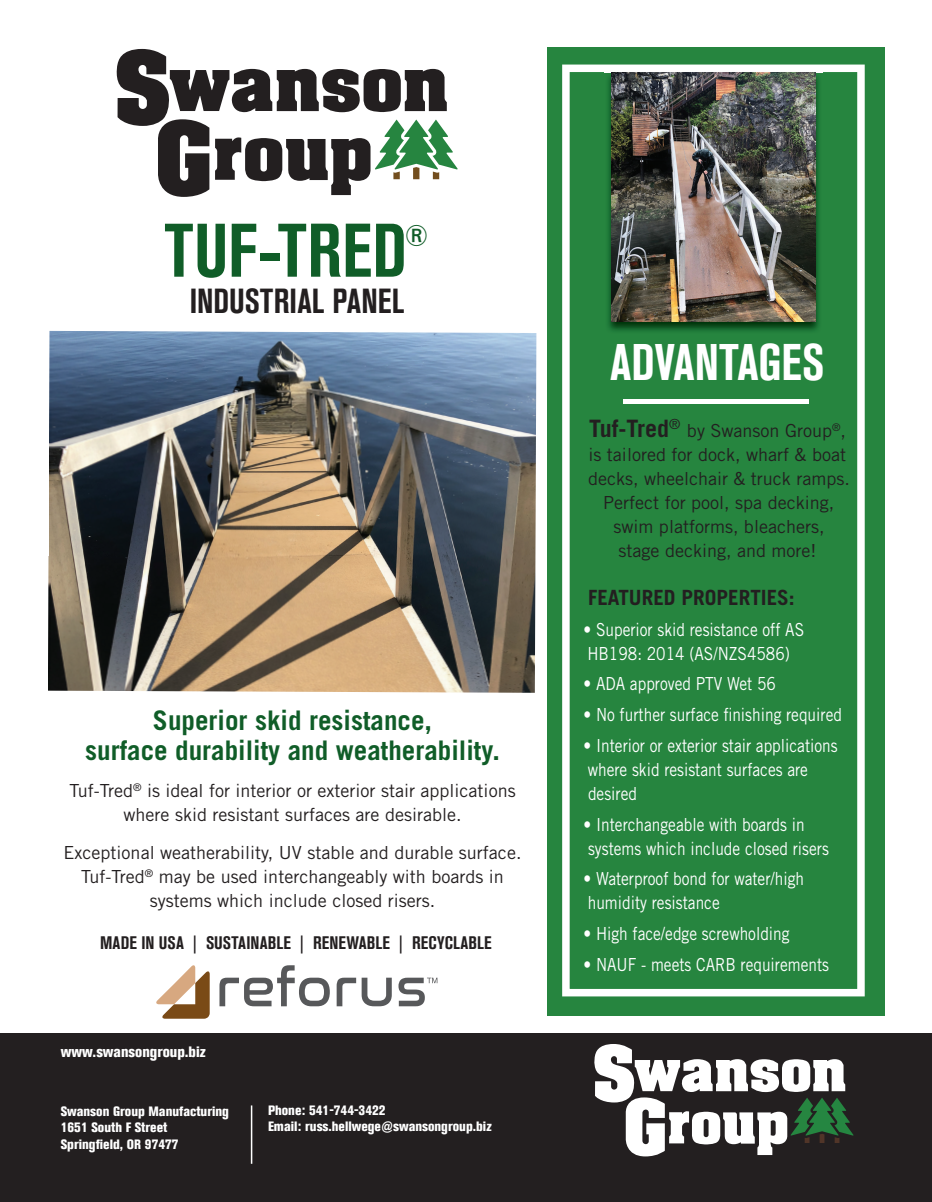
<style>
.page{position:relative;width:932px;height:1202px;background:#fff}
.page>*{position:absolute;margin:0;border:0;box-sizing:border-box;transform-origin:0 0}
.t1{font:700 condensed 75px "Akzidenz Grotesk BE";letter-spacing:.01em;color:#105d28;scale:.95 1}
.t2{font:700 condensed 51px "Akzidenz Grotesk BE";color:#fff;scale:.95 1}
.t3{font:700 condensed 34.5px "Akzidenz Grotesk BE";letter-spacing:.005em;color:#231f20;scale:.95 1}
.t4{font:condensed 29.7px "Akzidenz Grotesk BE";color:#105d28;scale:.95 1}
.t5{font:700 27px/30px "Trade Gothic LT Std";color:#105d28;text-align:center}
.t6{font:700 21px "Trade Gothic LT Std";color:#231f20}
.t7{font:18px/24px "Trade Gothic LT Std";color:#231f20;text-align:center}
.t8{font:18px/24px "Trade Gothic LT Std";color:#fff;scale:.86 1}
.t9{font:700 condensed 18px "Akzidenz Grotesk BE";letter-spacing:.01em;color:#231f20}
.t10{font:800 condensed 15px "Akzidenz Grotesk BE";color:#fff}
.t11{font:800 condensed 13.5px/16.2px "Akzidenz Grotesk BE";color:#fff}
.s1{font-weight:700;font-size:24px}
</style>
<div class="page">
<img style="left:48px;top:331px;width:488px;height:362px">
<div style="left:0;top:1033px;width:932px;height:169px;background:#231f20"></div>
<hr style="left:251px;top:1105px;width:1px;height:58px;background:#fff">
<div style="left:547px;top:47px;width:337px;height:968px;background:#26853f"></div>
<svg style="left:562px;top:65px;width:302px;height:931px"></svg>
<hr style="left:623px;top:399px;width:185px;height:4px;background:#fff">
<svg style="left:594px;top:1044px;width:259px;height:112px"></svg>
<img style="left:604px;top:71px;width:218px;height:263px">
<img style="left:611px;top:72px;width:204px;height:250px">
<svg style="left:116px;top:49px;width:342px;height:148px"></svg>
<svg style="left:156px;top:965px;width:54px;height:53px"></svg>
<svg style="left:219px;top:965px;width:111px;height:41px"></svg>
<svg style="left:336px;top:977px;width:56px;height:29px"></svg>
<svg style="left:398px;top:977px;width:39px;height:29px"></svg>
<h1 class="t1" style="left:165px;top:208px;width:256px">TUF-TRED</h1>
<h3 class="t4" style="left:405px;top:219px;width:26px">®</h3>
<h3 class="t3" style="left:190px;top:281px;width:227px">INDUSTRIAL PANEL</h3>
<h3 class="t5" style="left:85px;top:704px;width:416px">Superior skid resistance,<br>surface durability and weatherability.</h3>
<p class="t7" style="left:69px;top:778px;width:447px">Tuf-Tred<sup>®</sup> is ideal for interior or exterior stair applications where skid resistant surfaces are desirable.</p>
<p class="t7" style="left:64px;top:840px;width:459px">Exceptional weatherability, UV stable and durable surface.<br>Tuf-Tred<sup>®</sup> may be used interchangeably with boards in systems which include closed risers.</p>
<p class="t9" style="left:100px;top:932px;width:393px">MADE IN USA | SUSTAINABLE | RENEWABLE | RECYCLABLE</p>
<p class="t10" style="left:61px;top:1043px;width:146px">www.swansongroup.biz</p>
<p class="t11" style="left:61px;top:1103px;width:170px">Swanson Group Manufacturing<br>1651 South F Street<br>Springfield, OR 97477</p>
<p class="t11" style="left:268px;top:1102px;width:225px">Phone: 541-744-3422<br>Email: russ.hellwege@swansongroup.biz</p>
<h2 class="t2" style="left:610px;top:333px;width:227px">ADVANTAGES</h2>
<p class="t7" style="left:588px;top:418px;width:263px"><span class="s1">Tuf-Tred</span><sup>®</sup> by Swanson Group<sup>®</sup>, is tailored for dock, wharf &amp; boat decks, wheelchair &amp; truck ramps.<br>Perfect for pool, spa decking, swim platforms, bleachers,<br>stage decking, and more!</p>
<p class="t6" style="left:588px;top:584px;width:208px">FEATURED PROPERTIES:</p>
<p class="t8" style="left:583px;top:617px;width:258px">• Superior skid resistance off AS<br>HB198: 2014 (AS/NZS4586)</p>
<p class="t8" style="left:583px;top:672px;width:225px">• ADA approved PTV Wet 56</p>
<p class="t8" style="left:583px;top:702px;width:302px">• No further surface finishing required</p>
<p class="t8" style="left:583px;top:733px;width:297px">• Interior or exterior stair applications where skid resistant surfaces are desired</p>
<p class="t8" style="left:583px;top:812px;width:287px">• Interchangeable with boards in systems which include closed risers</p>
<p class="t8" style="left:583px;top:866px;width:258px">• Waterproof bond for water/high humidity resistance</p>
<p class="t8" style="left:583px;top:921px;width:241px">• High face/edge screwholding</p>
<p class="t8" style="left:583px;top:952px;width:287px">• NAUF - meets CARB requirements</p>
</div>
